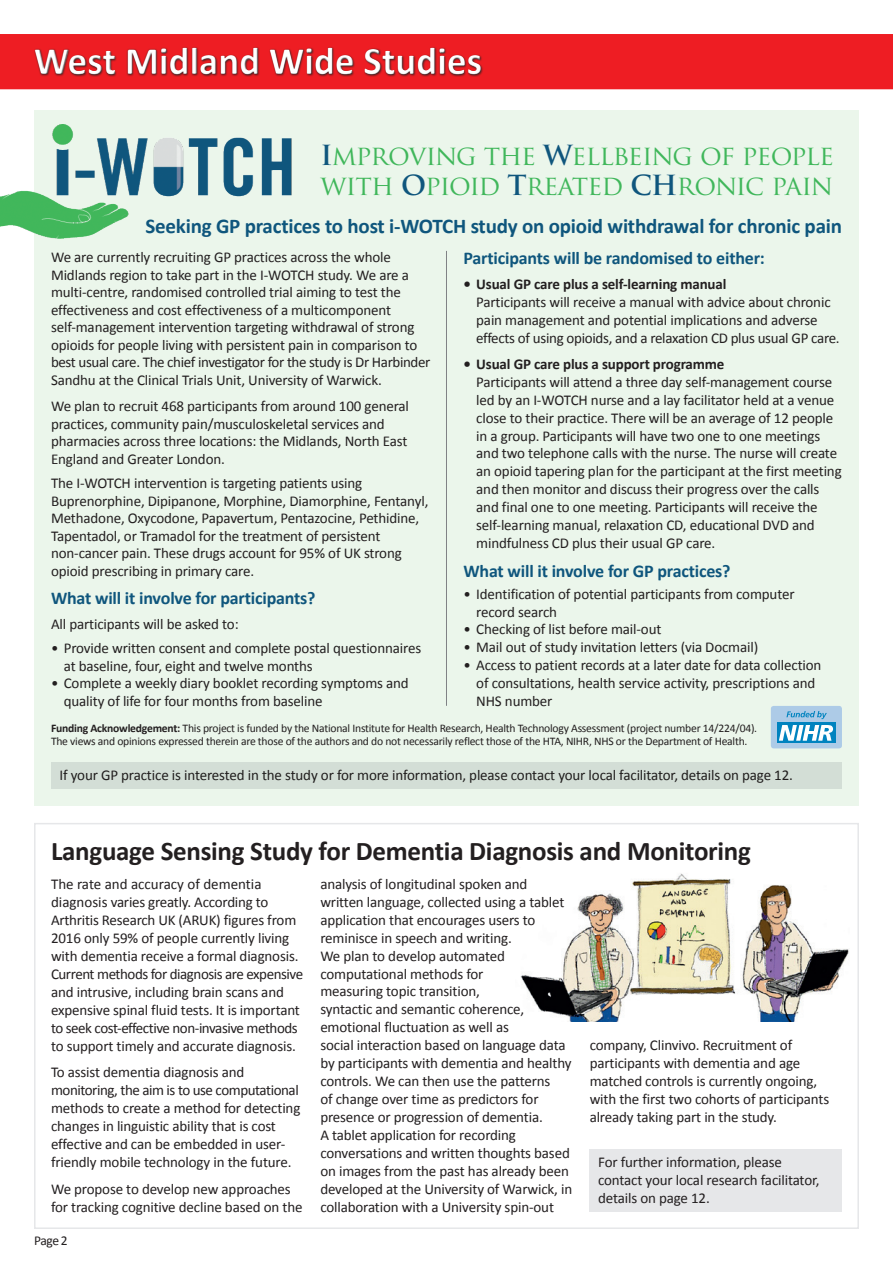
<style>
.page{position:relative;width:893px;height:1263px;background:#fff}
.page>*{position:absolute;margin:0;border:0;box-sizing:border-box;transform-origin:0 0}
.t1{font:700 39px "Calibri";color:#fff}
.t2{font:27px/30px "Trajan Pro";letter-spacing:-.045em;color:#40b75b}
.t3{font:700 27px "Calibri";letter-spacing:-.01em;color:#231f20}
.t4{font:700 21px "Calibri";letter-spacing:-.01em;color:#0f567d}
.t5{font:700 18px "Calibri";letter-spacing:-.01em;color:#0f567d}
.t6{font:15px/18px "Calibri";letter-spacing:-.01em;color:#231f20}
.t7{font:700 15px "Calibri";letter-spacing:-.01em;color:#231f20}
.t8{font:13.5px "Calibri";color:#231f20}
.t9{font:11.7px/13.5px "Calibri";letter-spacing:-.02em;color:#231f20}
.s1{font-weight:700;color:#0f567d}
.s2{font-weight:700}
</style>
<div class="page">
<div style="left:0;top:34px;width:893px;height:55px;background:#ee1d23"></div>
<div style="left:34px;top:47px;width:450px;height:30px;background:#231f20;opacity:.75"></div>
<div style="left:33px;top:46px;width:449px;height:27px;background:#fff;opacity:.75"></div>
<div style="left:33px;top:48px;width:449px;height:28px;background:#231f20;opacity:.75"></div>
<div style="left:34px;top:111px;width:825px;height:695px;background:#ebf6eb"></div>
<div style="left:51px;top:762px;width:791px;height:26px;background:#d3ded6"></div>
<img style="left:0;top:125px;width:291px;height:113px">
<hr style="left:446px;top:251px;width:1px;height:455px;background:#808285">
<div style="left:771px;top:706px;width:71px;height:42px;background:#adcbe7;border-radius:3px"></div>
<div style="left:777px;top:722px;width:58px;height:21px;background:#0083bf"></div>
<svg style="left:779px;top:725px;width:54px;height:16px"></svg>
<svg style="left:786px;top:711px;width:41px;height:8px"></svg>
<div style="left:590px;top:1149px;width:252px;height:63px;background:#e6e7e9"></div>
<img style="left:520px;top:873px;width:329px;height:148px">
<div style="left:34px;top:823px;width:825px;height:406px;border:2px solid #e6e7e9"></div>
<h1 class="t1" style="left:34px;top:37px;width:450px">West Midland Wide Studies</h1>
<h2 class="t2" style="left:320px;top:140px;width:515px"><span class="s1">I</span>MPROVING THE <span class="s1">W</span>ELLBEING OF PEOPLE<br>WITH <span class="s1">O</span>PIOID <span class="s1">T</span>REATED <span class="s1">CH</span>RONIC PAIN</h2>
<h3 class="t4" style="left:145px;top:213px;width:698px">Seeking GP practices to host i-WOTCH study on opioid withdrawal for chronic pain</h3>
<p class="t6" style="left:51px;top:248px;width:381px;line-height:17.5px">We are currently recruiting GP practices across the whole Midlands region to take part in the I-WOTCH study. We are a multi-centre, randomised controlled trial aiming to test the effectiveness and cost effectiveness of a multicomponent self-management intervention targeting withdrawal of strong opioids for people living with persistent pain in comparison to best usual care. The chief investigator for the study is Dr Harbinder Sandhu at the Clinical Trials Unit, University of Warwick.</p>
<p class="t6" style="left:51px;top:397px;width:359px;line-height:17.5px">We plan to recruit 468 participants from around 100 general practices, community pain/musculoskeletal services and pharmacies across three locations: the Midlands, North East England and Greater London.</p>
<p class="t6" style="left:51px;top:474px;width:379px;line-height:17.5px">The I-WOTCH intervention is targeting patients using Buprenorphine, Dipipanone, Morphine, Diamorphine, Fentanyl, Methadone, Oxycodone, Papavertum, Pentazocine, Pethidine, Tapentadol, or Tramadol for the treatment of persistent non-cancer pain. These drugs account for 95% of UK strong opioid prescribing in primary care.</p>
<p class="t5" style="left:51px;top:587px;width:266px">What will it involve for participants?</p>
<p class="t6" style="left:51px;top:614px;width:189px">All participants will be asked to:</p>
<p class="t6" style="left:64px;top:639px;width:359px;line-height:17.5px;text-indent:-13px">• Provide written consent and complete postal questionnaires at baseline, four, eight and twelve months</p>
<p class="t6" style="left:64px;top:674px;width:347px;line-height:17.5px;text-indent:-13px">• Complete a weekly diary booklet recording symptoms and quality of life for four months from baseline</p>
<p class="t5" style="left:463px;top:247px;width:303px">Participants will be randomised to either:</p>
<p class="t7" style="left:463px;top:275px;width:264px">• Usual GP care plus a self-learning manual</p>
<p class="t6" style="left:476px;top:292px;width:365px">Participants will receive a manual with advice about chronic pain management and potential implications and adverse effects of using opioids, and a relaxation CD plus usual GP care.</p>
<p class="t7" style="left:463px;top:355px;width:262px">• Usual GP care plus a support programme</p>
<p class="t6" style="left:476px;top:372px;width:367px">Participants will attend a three day self-management course led by an I-WOTCH nurse and a lay facilitator held at a venue close to their practice. There will be an average of 12 people in a group. Participants will have two one to one meetings and two telephone calls with the nurse. The nurse will create an opioid tapering plan for the participant at the first meeting and then monitor and discuss their progress over the calls and final one to one meeting. Participants will receive the self-learning manual, relaxation CD, educational DVD and mindfulness CD plus their usual GP care.</p>
<p class="t5" style="left:463px;top:559px;width:269px">What will it involve for GP practices?</p>
<p class="t6" style="left:476px;top:584px;width:320px;text-indent:-13px">• Identification of potential participants from computer record search</p>
<p class="t6" style="left:463px;top:620px;width:199px">• Checking of list before mail-out</p>
<p class="t6" style="left:463px;top:637px;width:296px">• Mail out of study invitation letters (via Docmail)</p>
<p class="t6" style="left:476px;top:655px;width:347px;text-indent:-13px">• Access to patient records at a later date for data collection of consultations, health service activity, prescriptions and<br>NHS number</p>
<p class="t9" style="left:51px;top:720px;width:708px"><span class="s2">Funding Acknowledgement:</span> This project is funded by the National Institute for Health Research, Health Technology Assessment (project number 14/224/04).<br>The views and opinions expressed therein are those of the authors and do not necessarily reflect those of the HTA, NIHR, NHS or the Department of Health.</p>
<p class="t6" style="left:60px;top:765px;width:735px">If your GP practice is interested in the study or for more information, please contact your local facilitator, details on page 12.</p>
<h2 class="t3" style="left:51px;top:834px;width:701px">Language Sensing Study for Dementia Diagnosis and Monitoring</h2>
<p class="t6" style="left:51px;top:874px;width:254px">The rate and accuracy of dementia diagnosis varies greatly. According to Arthritis Research UK (ARUK) figures from 2016 only 59% of people currently living with dementia receive a formal diagnosis.<br>Current methods for diagnosis are expensive and intrusive, including brain scans and expensive spinal fluid tests. It is important to seek cost-effective non-invasive methods to support timely and accurate diagnosis.</p>
<p class="t6" style="left:51px;top:1063px;width:251px">To assist dementia diagnosis and monitoring, the aim is to use computational methods to create a method for detecting changes in linguistic ability that is cost effective and can be embedded in user&shy;friendly mobile technology in the future.</p>
<p class="t6" style="left:51px;top:1179px;width:253px">We propose to develop new approaches for tracking cognitive decline based on the</p>
<p class="t6" style="left:320px;top:874px;width:253px">analysis of longitudinal spoken and written language, collected using a tablet application that encourages users to reminisce in speech and writing.<br>We plan to develop automated computational methods for<br>measuring topic transition,<br>syntactic and semantic coherence, emotional fluctuation as well as<br>social interaction based on language data by participants with dementia and healthy controls. We can then use the patterns<br>of change over time as predictors for presence or progression of dementia.<br>A tablet application for recording conversations and written thoughts based on images from the past has already been developed at the University of Warwick, in collaboration with a University spin-out</p>
<p class="t6" style="left:590px;top:1035px;width:241px">company, Clinvivo. Recruitment of participants with dementia and age matched controls is currently ongoing, with the first two cohorts of participants already taking part in the study.</p>
<p class="t6" style="left:598px;top:1153px;width:223px">For further information, please contact your local research facilitator, details on page 12.</p>
<p class="t8" style="left:34px;top:1232px;width:35px">Page 2</p>
</div>
